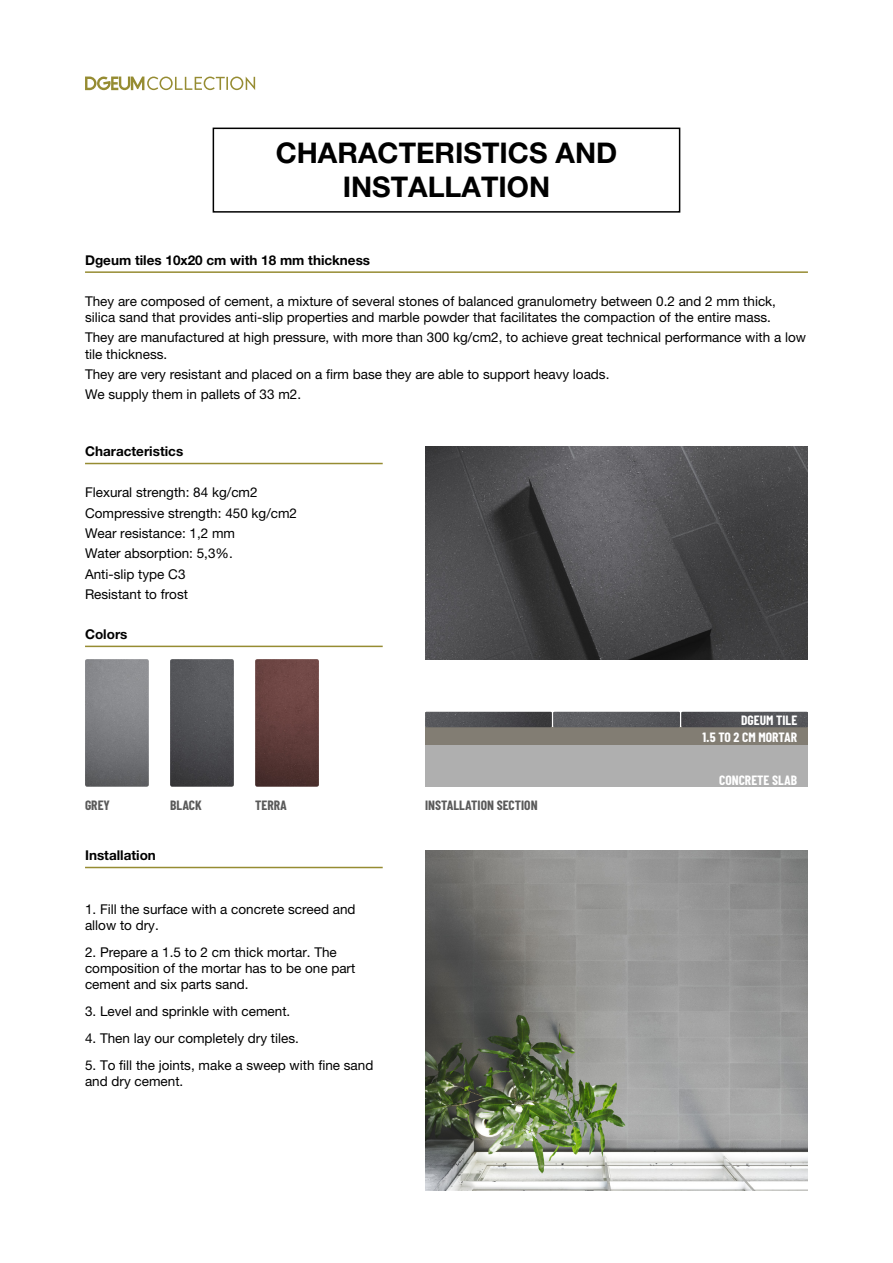
<style>
.page{position:relative;width:893px;height:1263px;background:#fff}
.page>*{position:absolute;margin:0;border:0;box-sizing:border-box;transform-origin:0 0}
.t1{font:700 28.5px/34.2px "Helvetica Neue LT Pro";color:#000;text-align:center}
.t2{font:13.5px/16.2px "Helvetica Neue LT Pro";color:#000}
.t3{font:700 13.5px "Helvetica Neue LT Pro";color:#000}
.t4{font:700 13.5px "Barlow Condensed";color:#fff}
.t5{font:700 13.5px "Barlow Condensed";color:#5a5a5a}
</style>
<div class="page">
<div style="left:213px;top:128px;width:467px;height:85px;border:2px solid #000"></div>
<svg style="left:85px;top:76px;width:170px;height:14px"></svg>
<div style="left:425px;top:744px;width:383px;height:43px;background:#afafaf"></div>
<div style="left:425px;top:727px;width:383px;height:17px;background:#827d73"></div>
<img style="left:425px;top:712px;width:127px;height:15px">
<div style="left:553px;top:712px;width:127px;height:15px;background:#5a5a5a"></div>
<svg style="left:681px;top:712px;width:127px;height:15px;background:#4f5054"></svg>
<img style="left:85px;top:659px;width:64px;height:128px">
<img style="left:170px;top:659px;width:64px;height:128px">
<img style="left:255px;top:659px;width:64px;height:128px">
<img style="left:425px;top:850px;width:383px;height:341px">
<img style="left:425px;top:446px;width:383px;height:213px">
<hr style="left:85px;top:271px;width:723px;height:2px;background:#968c32">
<hr style="left:85px;top:463px;width:298px;height:1px;background:#968c32">
<hr style="left:85px;top:646px;width:298px;height:1px;background:#968c32">
<hr style="left:85px;top:867px;width:298px;height:1px;background:#968c32">
<h1 class="t1" style="left:276px;top:135px;width:343px">CHARACTERISTICS AND<br>INSTALLATION</h1>
<p class="t3" style="left:85px;top:252px;width:287px">Dgeum tiles 10x20 cm with 18 mm thickness</p>
<p class="t2" style="left:85px;top:293px;width:692px">They are composed of cement, a mixture of several stones of balanced granulometry between 0.2 and 2 mm thick, silica sand that provides anti-slip properties and marble powder that facilitates the compaction of the entire mass.</p>
<p class="t2" style="left:85px;top:329px;width:722px">They are manufactured at high pressure, with more than 300 kg/cm2, to achieve great technical performance with a low tile thickness.</p>
<p class="t2" style="left:85px;top:364px;width:526px;line-height:20.4px">They are very resistant and placed on a firm base they are able to support heavy loads.<br>We supply them in pallets of 33 m2.</p>
<p class="t3" style="left:85px;top:443px;width:100px">Characteristics</p>
<p class="t2" style="left:85px;top:482px;width:214px;line-height:20.4px">Flexural strength: 84 kg/cm2<br>Compressive strength: 450 kg/cm2<br>Wear resistance: 1,2 mm<br>Water absorption: 5,3%.<br>Anti-slip type C3<br>Resistant to frost</p>
<p class="t3" style="left:85px;top:626px;width:44px">Colors</p>
<p class="t5" style="left:85px;top:797px;width:26px">GREY</p>
<p class="t5" style="left:170px;top:797px;width:33px">BLACK</p>
<p class="t5" style="left:255px;top:797px;width:33px">TERRA</p>
<p class="t5" style="left:425px;top:797px;width:114px">INSTALLATION SECTION</p>
<p class="t3" style="left:85px;top:847px;width:72px">Installation</p>
<p class="t2" style="left:85px;top:901px;width:272px">1. Fill the surface with a concrete screed and allow to dry.</p>
<p class="t2" style="left:85px;top:944px;width:272px">2. Prepare a 1.5 to 2 cm thick mortar. The composition of the mortar has to be one part cement and six parts sand.</p>
<p class="t2" style="left:85px;top:1003px;width:207px">3. Level and sprinkle with cement.</p>
<p class="t2" style="left:85px;top:1030px;width:215px">4. Then lay our completely dry tiles.</p>
<p class="t2" style="left:85px;top:1057px;width:290px">5. To fill the joints, make a sweep with fine sand and dry cement.</p>
<p class="t4" style="left:741px;top:712px;width:58px">DGEUM TILE</p>
<p class="t4" style="left:702px;top:729px;width:96px">1.5 TO 2 CM MORTAR</p>
<p class="t4" style="left:719px;top:772px;width:80px">CONCRETE SLAB</p>
</div>
